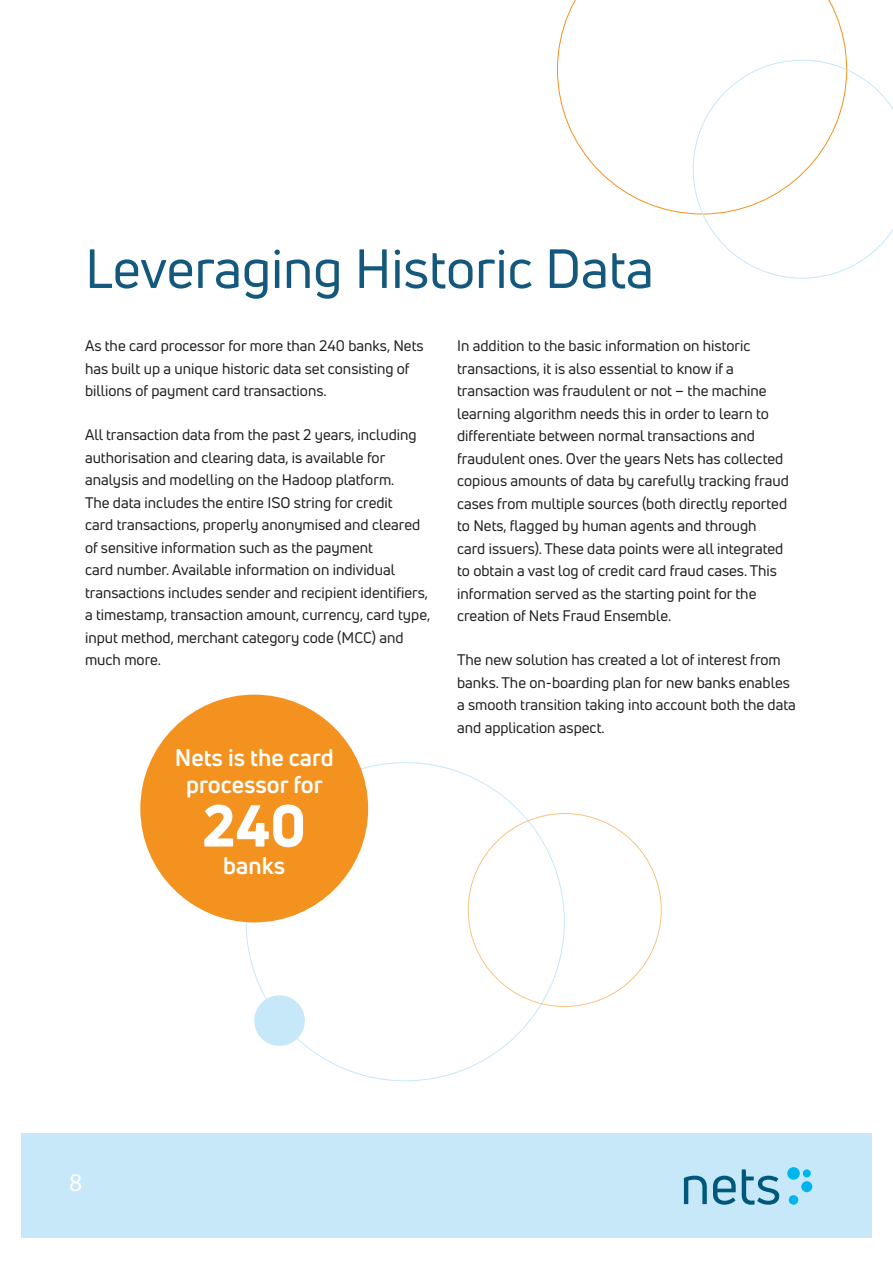
<style>
.page{position:relative;width:893px;height:1263px;background:#fff}
.page>*{position:absolute;margin:0;border:0;box-sizing:border-box;transform-origin:0 0}
.t1{font:800 57.75px "Uni Neue";color:#fff}
.t2{font:54px "Uni Neue";color:#14597d}
.t3{font:25.5px "Myriad Pro";color:#fff}
.t4{font:700 23.55px/27.3px "Uni Neue";color:#fff;text-align:center}
.t5{font:15px/22.5px "Uni Neue";color:#231f20}
</style>
<div class="page">
<div style="left:21px;top:1133px;width:851px;height:104px;background:#c6e8f9"></div>
<svg style="left:684px;top:1176px;width:23px;height:28px"></svg>
<svg style="left:713px;top:1176px;width:23px;height:29px"></svg>
<svg style="left:742px;top:1169px;width:37px;height:36px"></svg>
<div style="left:787px;top:1167px;width:13px;height:13px;background:#00b5ed;border-radius:50%"></div>
<div style="left:803px;top:1169px;width:8px;height:8px;background:#00b5ed;border-radius:50%"></div>
<div style="left:801px;top:1181px;width:11px;height:11px;background:#00b5ed;border-radius:50%"></div>
<div style="left:789px;top:1195px;width:9px;height:10px;background:#00b5ed;border-radius:50%"></div>
<svg style="left:557px;top:0;width:290px;height:214px"></svg>
<svg style="left:693px;top:60px;width:200px;height:219px"></svg>
<div style="left:140px;top:695px;width:228px;height:227px;background:#f3921f;border-radius:50%"></div>
<div style="left:254px;top:995px;width:51px;height:51px;background:#c6e8f9;border-radius:50%"></div>
<p class="t2" style="left:85px;top:235px;width:570px">Leveraging Historic Data</p>
<p class="t5" style="left:85px;top:335px;width:340px">As the card processor for more than 240 banks, Nets has built up a unique historic data set consisting of billions of payment card transactions.</p>
<p class="t5" style="left:85px;top:423px;width:347px">All transaction data from the past 2 years, including authorisation and clearing data, is available for analysis and modelling on the Hadoop platform.<br>The data includes the entire ISO string for credit<br>card transactions, properly anonymised and cleared of sensitive information such as the payment<br>card number. Available information on individual transactions includes sender and recipient identifiers, a timestamp, transaction amount, currency, card type, input method, merchant category code (MCC) and much more.</p>
<p class="t4" style="left:175px;top:744px;width:161px">Nets is the card processor for</p>
<p class="t1" style="left:202px;top:787px;width:105px">240</p>
<p class="t4" style="left:223px;top:851px;width:63px">banks</p>
<p class="t5" style="left:457px;top:335px;width:333px">In addition to the basic information on historic transactions, it is also essential to know if a transaction was fraudulent or not – the machine learning algorithm needs this in order to learn to differentiate between normal transactions and fraudulent ones. Over the years Nets has collected copious amounts of data by carefully tracking fraud cases from multiple sources (both directly reported to Nets, flagged by human agents and through<br>card issuers). These data points were all integrated to obtain a vast log of credit card fraud cases. This information served as the starting point for the creation of Nets Fraud Ensemble.</p>
<p class="t5" style="left:457px;top:648px;width:340px">The new solution has created a lot of interest from banks. The on-boarding plan for new banks enables a smooth transition taking into account both the data and application aspect.</p>
<h3 class="t3" style="left:69px;top:1166px;width:15px">8</h3>
</div>
